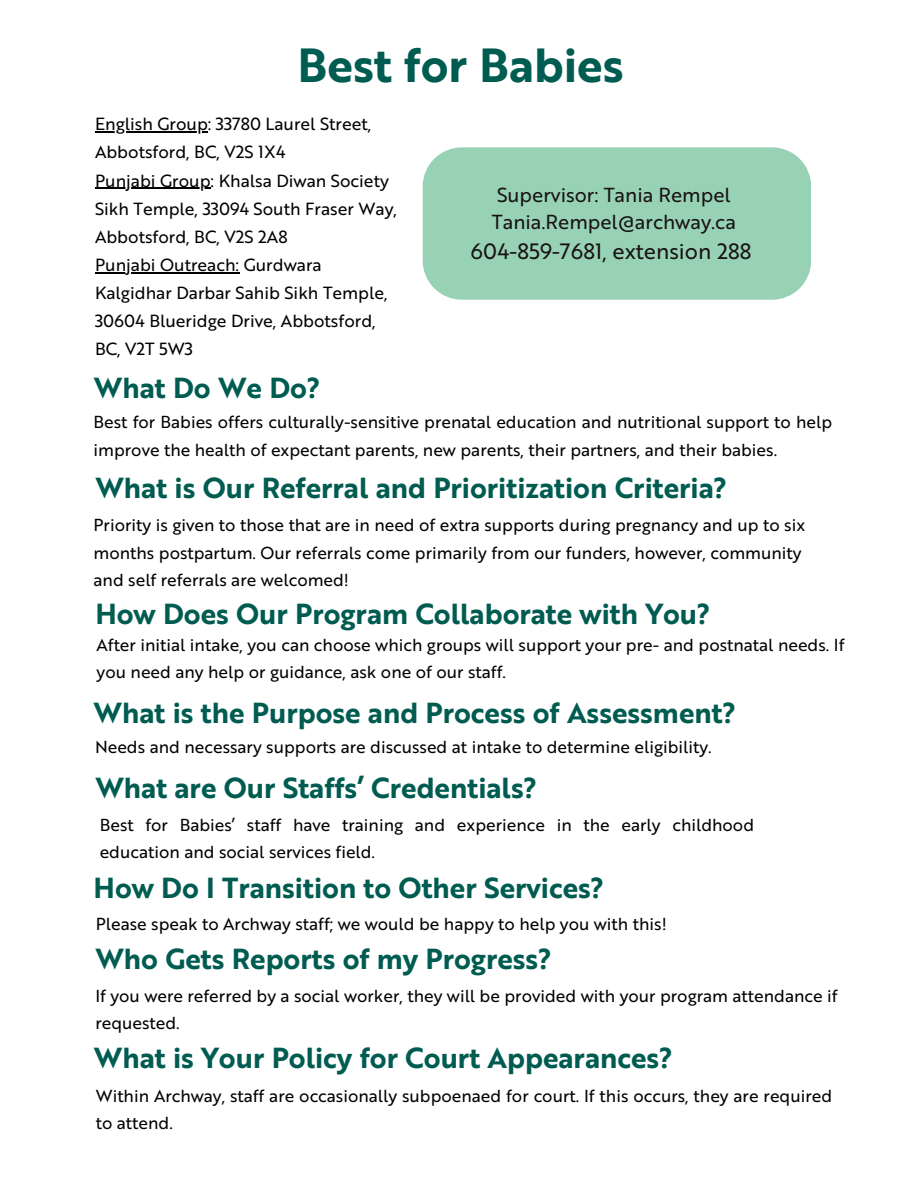
<style>
.page{position:relative;width:918px;height:1188px;background:#fff}
.page>*{position:absolute;margin:0;border:0;box-sizing:border-box;transform-origin:0 0}
.t1{font:46.5px "Brother 1816 Bold";color:#005c50}
.t2{font:28.2px "Brother 1816 Bold";color:#005c50}
.t3{font:21.6px "Brother 1816 Regular";color:#191312}
.t4{font:19.8px/27.5px "Brother 1816 Regular";color:#191312}
.t5{font:17.1px/28.2px "Brother 1816 Regular";color:#000}
.t6{font:16.95px/27.5px "Brother 1816 Regular";color:#000}
</style>
<div class="page">
<div style="left:423px;top:147px;width:388px;height:153px;background:#97d2b5"></div>
<hr style="left:95px;top:131px;width:113px;height:2px;background:#000">
<hr style="left:105px;top:188px;width:106px;height:1px;background:#000">
<hr style="left:95px;top:272px;width:144px;height:1px;background:#000">
<h1 class="t1" style="left:298px;top:31px;width:328px">Best for Babies</h1>
<p class="t5" style="left:95px;top:109px;width:278px">English Group: 33780 Laurel Street,<br>Abbotsford, BC, V2S 1X4</p>
<p class="t5" style="left:95px;top:165px;width:295px">Punjabi Group: Khalsa Diwan Society</p>
<p class="t5" style="left:95px;top:193px;width:304px">Sikh Temple, 33094 South Fraser Way,<br>Abbotsford, BC, V2S 2A8</p>
<h3 class="t5" style="left:95px;top:250px;width:294px">Punjabi Outreach: Gurdwara<br>Kalgidhar Darbar Sahib Sikh Temple,<br>30604 Blueridge Drive, Abbotsford,<br>BC, V2T 5W3</h3>
<h2 class="t2" style="left:94px;top:368px;width:228px">What Do We Do?</h2>
<p class="t6" style="left:94px;top:407px;width:740px">Best for Babies offers culturally-sensitive prenatal education and nutritional support to help improve the health of expectant parents, new parents, their partners, and their babies.</p>
<p class="t4" style="left:492px;top:180px;width:246px">Supervisor: Tania Rempel<br>Tania.Rempel@archway.ca</p>
<p class="t3" style="left:471px;top:235px;width:282px">604-859-7681, extension 288</p>
<h2 class="t2" style="left:95px;top:468px;width:633px">What is Our Referral and Prioritization Criteria?</h2>
<h2 class="t6" style="left:94px;top:510px;width:713px">Priority is given to those that are in need of extra supports during pregnancy and up to six months postpartum. Our referrals come primarily from our funders, however, community and self referrals are welcomed!</h2>
<p class="t2" style="left:95px;top:594px;width:617px">How Does Our Program Collaborate with You?</p>
<p class="t6" style="left:97px;top:630px;width:749px">After initial intake, you can choose which groups will support your pre- and postnatal needs. If you need any help or guidance, ask one of our staff.</p>
<h2 class="t2" style="left:94px;top:693px;width:644px">What is the Purpose and Process of Assessment?</h2>
<p class="t6" style="left:95px;top:732px;width:618px">Needs and necessary supports are discussed at intake to determine eligibility.</p>
<h2 class="t2" style="left:95px;top:767px;width:443px">What are Our Staffs’ Credentials?</h2>
<p class="t6" style="left:100px;top:810px;width:656px">Best for Babies’ staff have training and experience in the early childhood education and social services field.</p>
<p class="t2" style="left:94px;top:867px;width:512px">How Do I Transition to Other Services?</p>
<p class="t6" style="left:96px;top:909px;width:572px">Please speak to Archway staff; we would be happy to help you with this!</p>
<h2 class="t2" style="left:95px;top:939px;width:458px">Who Gets Reports of my Progress?</h2>
<h2 class="t6" style="left:95px;top:981px;width:744px">If you were referred by a social worker, they will be provided with your program attendance if requested.</h2>
<h2 class="t2" style="left:94px;top:1038px;width:580px">What is Your Policy for Court Appearances?</h2>
<p class="t6" style="left:96px;top:1081px;width:738px">Within Archway, staff are occasionally subpoenaed for court. If this occurs, they are required to attend.</p>
</div>
